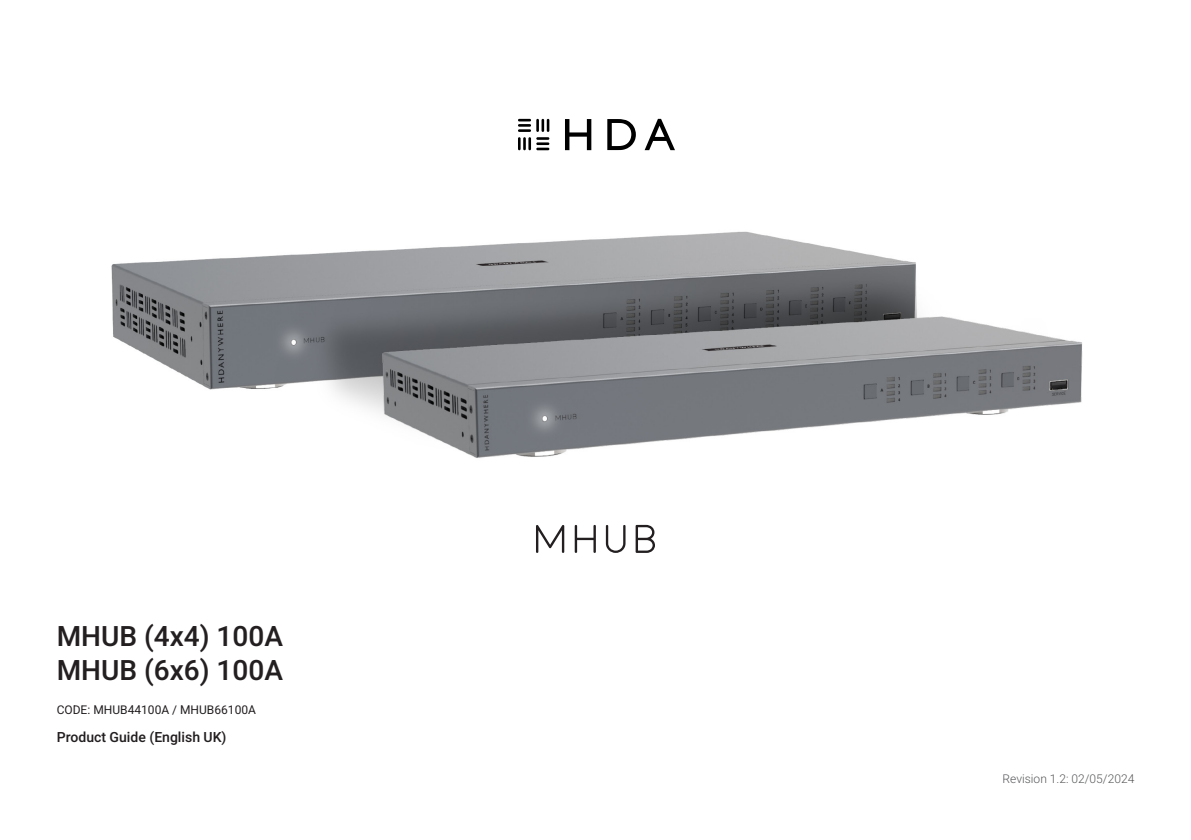
<style>
.page{position:relative;width:1191px;height:840px;background:#fff}
.page>*{position:absolute;margin:0;border:0;box-sizing:border-box;transform-origin:0 0}
.Warranty_text{font:500 28px "Heebo";color:#231f20}
.Warranty_text-2{font:500 14px "Heebo";color:#231f20}
.Warranty_text-3{font:12px "Heebo";color:#231f20}
.Product_Code{font:300 12px "Heebo";color:#57585a}
</style>
<div class="page">
<img style="left:111px;top:231px;width:972px;height:227px">
<svg style="left:536px;top:525px;width:28px;height:27px"></svg>
<svg style="left:575px;top:525px;width:21px;height:27px"></svg>
<svg style="left:606px;top:525px;width:19px;height:27px"></svg>
<svg style="left:635px;top:524px;width:20px;height:28px"></svg>
<svg style="left:518px;top:119px;width:31px;height:31px"></svg>
<svg style="left:565px;top:119px;width:26px;height:31px"></svg>
<svg style="left:607px;top:119px;width:29px;height:31px"></svg>
<svg style="left:644px;top:119px;width:31px;height:31px"></svg>
<p class="Warranty_text" style="left:57px;top:616px;width:228px">MHUB (4x4) 100A</p>
<p class="Warranty_text" style="left:57px;top:650px;width:228px">MHUB (6x6) 100A</p>
<p class="Warranty_text-3" style="left:57px;top:700px;width:201px">CODE: MHUB44100A / MHUB66100A</p>
<p class="Warranty_text-2" style="left:57px;top:726px;width:171px">Product Guide (English UK)</p>
<p class="Product_Code" style="left:1002px;top:770px;width:133px">Revision 1.2: 02/05/2024</p>
</div>
